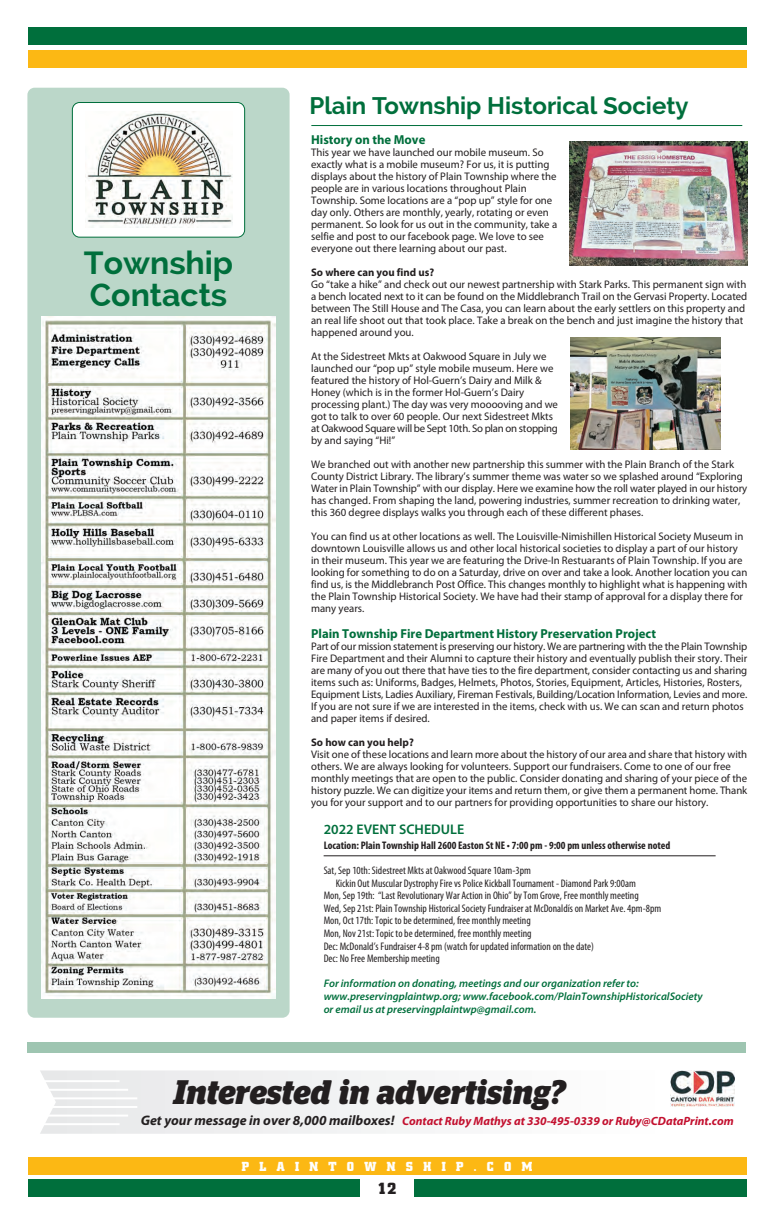
<style>
.page{position:relative;width:774px;height:1224px;background:#fff}
.page>*{position:absolute;margin:0;border:0;box-sizing:border-box;transform-origin:0 0}
.t1{font:italic 700 34px "Stag";letter-spacing:.01em;color:#231f20;scale:.93 1}
.t2{font:700 32px/32px "Raleway";color:#006f3c}
.t3{font:700 24px "Raleway";color:#006f3c}
.t4{font:700 16px "City";color:#231f20}
.t5{font:600 14px "Myriad Pro";color:#006f3c}
.t6{font:700 13px "Myriad Pro";color:#006f3c}
.t7{font:700 13px "City";letter-spacing:.8em;color:#fff}
.t8{font:italic 700 12px "Myriad Pro";color:#c3102f}
.t9{font:11px/12px "Myriad Pro";color:#231f20}
.t10{font:condensed 11px "Myriad Pro";color:#231f20}
.t11{font:italic 600 11px/12.6px "Myriad Pro";color:#006f3c}
.t12{font:700 condensed 11px "Myriad Pro";color:#231f20}
.t13{font:700 11px "Myriad Pro";color:#231f20}
.s1{font-size:13.8px;color:#231f20}
</style>
<div class="page">
<div style="left:28px;top:1157px;width:719px;height:18px;background:#fcb814"></div>
<div style="left:28px;top:1179px;width:719px;height:18px;background:#006f3c"></div>
<div style="left:360px;top:1177px;width:54px;height:26px;background:#fff"></div>
<div style="left:28px;top:50px;width:719px;height:18px;background:#fcb814"></div>
<div style="left:28px;top:27px;width:719px;height:18px;background:#006f3c"></div>
<div style="left:40px;top:1070px;width:370px;height:64px;background:#efeff0"></div>
<hr style="left:36px;top:1080px;width:84px;height:2px;background:#fff">
<hr style="left:36px;top:1089px;width:92px;height:2px;background:#fff">
<hr style="left:36px;top:1097px;width:101px;height:2px;background:#fff">
<hr style="left:36px;top:1106px;width:101px;height:2px;background:#fff">
<hr style="left:36px;top:1115px;width:92px;height:2px;background:#fff">
<hr style="left:36px;top:1123px;width:84px;height:2px;background:#fff">
<img style="left:671px;top:1070px;width:63px;height:37px">
<div style="left:27px;top:1042px;width:719px;height:11px;background:#9ec5b1"></div>
<div style="left:27px;top:88px;width:263px;height:930px;background:#bbd7c9;border-radius:7px"></div>
<div style="left:72px;top:103px;width:173px;height:134px;background:#fff;border-radius:7px"></div>
<img style="left:87px;top:111px;width:146px;height:117px">
<div style="left:72px;top:102px;width:173px;height:136px;border:1px solid #006f3c;border-radius:7px"></div>
<hr style="left:311px;top:125px;width:431px;height:1px;background:#006f3c">
<img style="left:570px;top:142px;width:177px;height:124px">
<img style="left:571px;top:337px;width:149px;height:112px">
<hr style="left:324px;top:855px;width:392px;height:1px;background:#231f20">
<img style="left:41px;top:317px;width:235px;height:682px">
<h2 class="t2" style="left:84px;top:247px;width:151px">Township<br>Contacts</h2>
<h3 class="t3" style="left:309px;top:92px;width:381px">Plain Township Historical Society</h3>
<p class="t6" style="left:311px;top:135px;width:116px">History on the Move</p>
<p class="t9" style="left:311px;top:147px;width:248px">This year we have launched our mobile museum. So exactly what is a mobile museum? For us, it is putting displays about the history of Plain Township where the people are in various locations throughout Plain Township. Some locations are a “pop up” style for one day only. Others are monthly, yearly, rotating or even permanent. So look for us out in the community, take a selfie and post to our facebook page. We love to see everyone out there learning about our past.</p>
<p class="t13" style="left:311px;top:268px;width:125px">So where can you find us?</p>
<p class="t9" style="left:311px;top:279px;width:438px">Go “take a hike” and check out our newest partnership with Stark Parks. This permanent sign with a bench located next to it can be found on the Middlebranch Trail on the Gervasi Property. Located between The Still House and The Casa, you can learn about the early settlers on this property and an real life shoot out that took place. Take a break on the bench and just imagine the history that happened around you.</p>
<p class="t9" style="left:311px;top:351px;width:248px">At the Sidestreet Mkts at Oakwood Square in July we launched our “pop up” style mobile museum. Here we featured the history of Hol-Guern’s Dairy and Milk &amp; Honey (which is in the former Hol-Guern’s Dairy processing plant.) The day was very mooooving and we got to talk to over 60 people. Our next Sidestreet Mkts at Oakwood Square will be Sept 10th. So plan on stopping by and saying “Hi!”</p>
<p class="t9" style="left:311px;top:459px;width:438px">We branched out with another new partnership this summer with the Plain Branch of the Stark County District Library. The library’s summer theme was water so we splashed around “Exploring Water in Plain Township” with our display. Here we examine how the roll water played in our history has changed. From shaping the land, powering industries, summer recreation to drinking water, this 360 degree displays walks you through each of these different phases.</p>
<p class="t9" style="left:311px;top:531px;width:438px">You can find us at other locations as well. The Louisville-Nimishillen Historical Society Museum in downtown Louisville allows us and other local historical societies to display a part of our history in their museum. This year we are featuring the Drive-In Restuarants of Plain Township. If you are looking for something to do on a Saturday, drive on over and take a look. Another location you can find us, is the Middlebranch Post Office. This changes monthly to highlight what is happening with the Plain Township Historical Society. We have had their stamp of approval for a display there for many years.</p>
<p class="t6" style="left:311px;top:629px;width:346px">Plain Township Fire Department History Preservation Project</p>
<p class="t9" style="left:311px;top:641px;width:438px">Part of our mission statement is preserving our history. We are partnering with the the Plain Township Fire Department and their Alumni to capture their history and eventually publish their story. Their are many of you out there that have ties to the fire department, consider contacting us and sharing items such as: Uniforms, Badges, Helmets, Photos, Stories, Equipment, Articles, Histories, Rosters, Equipment Lists, Ladies Auxiliary, Fireman Festivals, Building/Location Information, Levies and more.<br>If you are not sure if we are interested in the items, check with us. We can scan and return photos and paper items if desired.</p>
<p class="t13" style="left:311px;top:738px;width:104px">So how can you help?</p>
<p class="t9" style="left:311px;top:749px;width:438px">Visit one of these locations and learn more about the history of our area and share that history with others. We are always looking for volunteers. Support our fundraisers. Come to one of our free monthly meetings that are open to the public. Consider donating and sharing of your piece of the history puzzle. We can digitize your items and return them, or give them a permanent home. Thank you for your support and to our partners for providing opportunities to share our history.</p>
<p class="t5" style="left:324px;top:824px;width:142px">2022 EVENT SCHEDULE</p>
<p class="t12" style="left:324px;top:841px;width:348px">Location: Plain Township Hall 2600 Easton St NE • 7:00 pm - 9:00 pm unless otherwise noted</p>
<p class="t10" style="left:324px;top:866px;width:209px">Sat, Sep 10th: Sidestreet Mkts at Oakwood Square 10am-3pm</p>
<p class="t10" style="left:336px;top:879px;width:302px">Kickin Out Muscular Dystrophy Fire vs Police Kickball Tournament - Diamond Park 9:00am</p>
<p class="t10" style="left:324px;top:891px;width:317px">Mon, Sep 19th: “Last Revolutionary War Action in Ohio” by Tom Grove, Free monthly meeting</p>
<p class="t10" style="left:324px;top:904px;width:339px">Wed, Sep 21st: Plain Township Historical Society Fundraiser at McDonaldís on Market Ave. 4pm-8pm</p>
<p class="t10" style="left:324px;top:917px;width:209px">Mon, Oct 17th: Topic to be determined, free monthly meeting</p>
<p class="t10" style="left:324px;top:929px;width:209px">Mon, Nov 21st: Topic to be determined, free monthly meeting</p>
<p class="t10" style="left:324px;top:942px;width:272px">Dec: McDonald’s Fundraiser 4-8 pm (watch for updated information on the date)</p>
<p class="t10" style="left:324px;top:954px;width:118px">Dec: No Free Membership meeting</p>
<p class="t11" style="left:324px;top:978px;width:380px">For information on donating, meetings and our organization refer to: www.preservingplaintwp.org; www.facebook.com/PlainTownshipHistoricalSociety or email us at preservingplaintwp@gmail.com.</p>
<h1 class="t1" style="left:174px;top:1080px;width:422px">Interested in advertising?</h1>
<p class="t8" style="left:141px;top:1116px;width:595px"><span class="s1">Get your message in over 8,000 mailboxes!</span> Contact Ruby Mathys at 330-495-0339 or Ruby@CDataPrint.com</p>
<p class="t7" style="left:242px;top:1161px;width:292px">PLAINTOWNSHIP.COM</p>
<h3 class="t4" style="left:378px;top:1182px;width:20px">12</h3>
</div>
